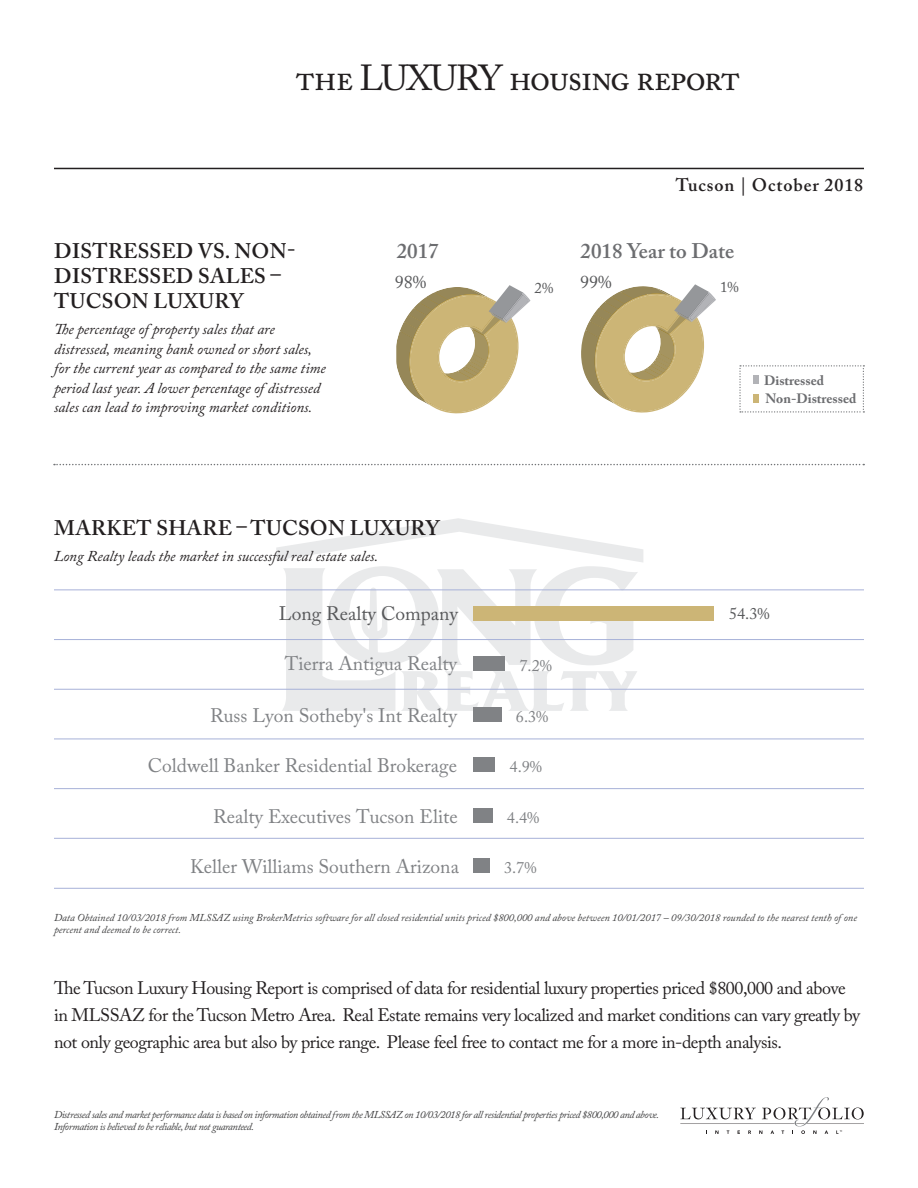
<style>
.page{position:relative;width:918px;height:1188px;background:#fff}
.page>*{position:absolute;margin:0;border:0;box-sizing:border-box;transform-origin:0 0}
.t1{font:36px "Adobe Caslon Pro";letter-spacing:-.04em;color:#231f20}
.t2{font:600 21px/25.2px "Adobe Caslon Pro";letter-spacing:.015em;color:#231f20}
.t3{font:600 21px "Adobe Caslon Pro";color:#6c6d70}
.t4{font:19.5px "Adobe Caslon Pro";color:#808285}
.t5{font:19.5px "Adobe Caslon Pro";color:#57585a}
.t6{font:18px/27px "Adobe Caslon Pro";letter-spacing:-.025em;color:#231f20}
.t7{font:600 18px "Adobe Caslon Pro";letter-spacing:.05em;color:#231f20}
.t8{font:18px "Adobe Caslon Pro";color:#57585a}
.t9{font:16.2px "Adobe Caslon Pro";color:#808285}
.t10{font:16.2px "Adobe Caslon Pro";color:#57585a}
.t11{font:italic 15px/19.5px "Adobe Caslon Pro";color:#231f20}
.t12{font:15px "Adobe Caslon Pro";color:#57585a}
.t13{font:700 13.5px/18.8px "Adobe Caslon Pro";color:#6c6d70}
.t14{font:italic 10.5px/12px "Adobe Caslon Pro";letter-spacing:-.03em;color:#3e3e3f}
.t15{font:italic 10.5px/12px "Adobe Caslon Pro";color:#3e3e3f}
</style>
<div class="page">
<svg style="left:276px;top:518px;width:367px;height:193px"></svg>
<hr style="left:54px;top:168px;width:810px;height:1px;background:#231f20">
<svg style="left:680px;top:1097px;width:184px;height:37px"></svg>
<svg style="left:739px;top:365px;width:125px;height:48px"></svg>
<div style="left:753px;top:375px;width:6px;height:9px;background:#b2b3b7"></div>
<div style="left:753px;top:394px;width:6px;height:9px;background:#ccb576"></div>
<svg style="left:54px;top:464px;width:810px;height:1px"></svg>
<hr style="left:54px;top:639px;width:810px;height:1px;background:#a7b1d8">
<hr style="left:54px;top:689px;width:810px;height:1px;background:#a7b1d8">
<hr style="left:54px;top:739px;width:810px;height:1px;background:#a7b1d8">
<hr style="left:54px;top:788px;width:810px;height:1px;background:#a7b1d8">
<hr style="left:54px;top:838px;width:810px;height:1px;background:#a7b1d8">
<hr style="left:54px;top:888px;width:810px;height:1px;background:#a7b1d8">
<hr style="left:54px;top:589px;width:810px;height:1px;background:#a7b1d8">
<svg style="left:396px;top:285px;width:134px;height:129px"></svg>
<div style="left:473px;top:606px;width:241px;height:14px;background:#ccb576"></div>
<div style="left:473px;top:656px;width:32px;height:15px;background:#808285"></div>
<div style="left:473px;top:707px;width:28px;height:14px;background:#808285"></div>
<div style="left:473px;top:757px;width:22px;height:15px;background:#808285"></div>
<div style="left:473px;top:808px;width:19px;height:14px;background:#808285"></div>
<div style="left:473px;top:859px;width:16px;height:14px;background:#808285"></div>
<svg style="left:581px;top:284px;width:135px;height:129px"></svg>
<h1 class="t1" style="left:296px;top:57px;width:446px">the LUXURY housing report</h1>
<p class="t2" style="left:54px;top:238px;width:243px">DISTRESSED VS. NON-<br>DISTRESSED SALES –<br>TUCSON LUXURY</p>
<p class="t11" style="left:54px;top:319px;width:273px">The percentage of property sales that are distressed, meaning bank owned or short sales, for the current year as compared to the same time period last year. A lower percentage of distressed sales can lead to improving market conditions.</p>
<p class="t7" style="left:676px;top:174px;width:189px">Tucson | October 2018</p>
<p class="t3" style="left:397px;top:239px;width:43px">2017</p>
<p class="t3" style="left:580px;top:239px;width:155px">2018 Year to Date</p>
<p class="t8" style="left:395px;top:272px;width:33px">98%</p>
<p class="t12" style="left:535px;top:279px;width:20px">2%</p>
<p class="t8" style="left:580px;top:271px;width:33px">99%</p>
<p class="t12" style="left:720px;top:278px;width:20px">1%</p>
<p class="t13" style="left:764px;top:371px;width:94px">Distressed<br>Non-Distressed</p>
<p class="t2" style="left:54px;top:515px;width:387px">MARKET SHARE – TUCSON LUXURY</p>
<p class="t11" style="left:54px;top:546px;width:326px">Long Realty leads the market in successful real estate sales.</p>
<p class="t5" style="left:279px;top:602px;width:181px">Long Realty Company</p>
<p class="t10" style="left:729px;top:604px;width:42px">54.3%</p>
<p class="t4" style="left:285px;top:652px;width:174px">Tierra Antigua Realty</p>
<p class="t9" style="left:520px;top:656px;width:34px">7.2%</p>
<p class="t9" style="left:516px;top:707px;width:34px">6.3%</p>
<p class="t9" style="left:510px;top:757px;width:34px">4.9%</p>
<p class="t9" style="left:507px;top:808px;width:34px">4.4%</p>
<p class="t9" style="left:504px;top:858px;width:34px">3.7%</p>
<p class="t4" style="left:210px;top:704px;width:248px">Russ Lyon Sotheby's Int Realty</p>
<p class="t4" style="left:148px;top:754px;width:311px">Coldwell Banker Residential Brokerage</p>
<p class="t4" style="left:213px;top:805px;width:246px">Realty Executives Tucson Elite</p>
<p class="t4" style="left:190px;top:855px;width:270px">Keller Williams Southern Arizona</p>
<p class="t15" style="left:54px;top:911px;width:805px">Data Obtained 10/03/2018 from MLSSAZ using BrokerMetrics software for all closed residential units priced $800,000 and above between 10/01/2017 – 09/30/2018 rounded to the nearest tenth of one percent and deemed to be correct.</p>
<p class="t6" style="left:54px;top:974px;width:807px">The Tucson Luxury Housing Report is comprised of data for residential luxury properties priced $800,000 and above in MLSSAZ for the Tucson Metro Area. Real Estate remains very localized and market conditions can vary greatly by not only geographic area but also by price range. Please feel free to contact me for a more in-depth analysis.</p>
<p class="t14" style="left:54px;top:1109px;width:607px">Distressed sales and market performance data is based on information obtained from the MLSSAZ on 10/03/2018 for all residential properties priced $800,000 and above.<br>Information is believed to be reliable, but not guaranteed.</p>
</div>
